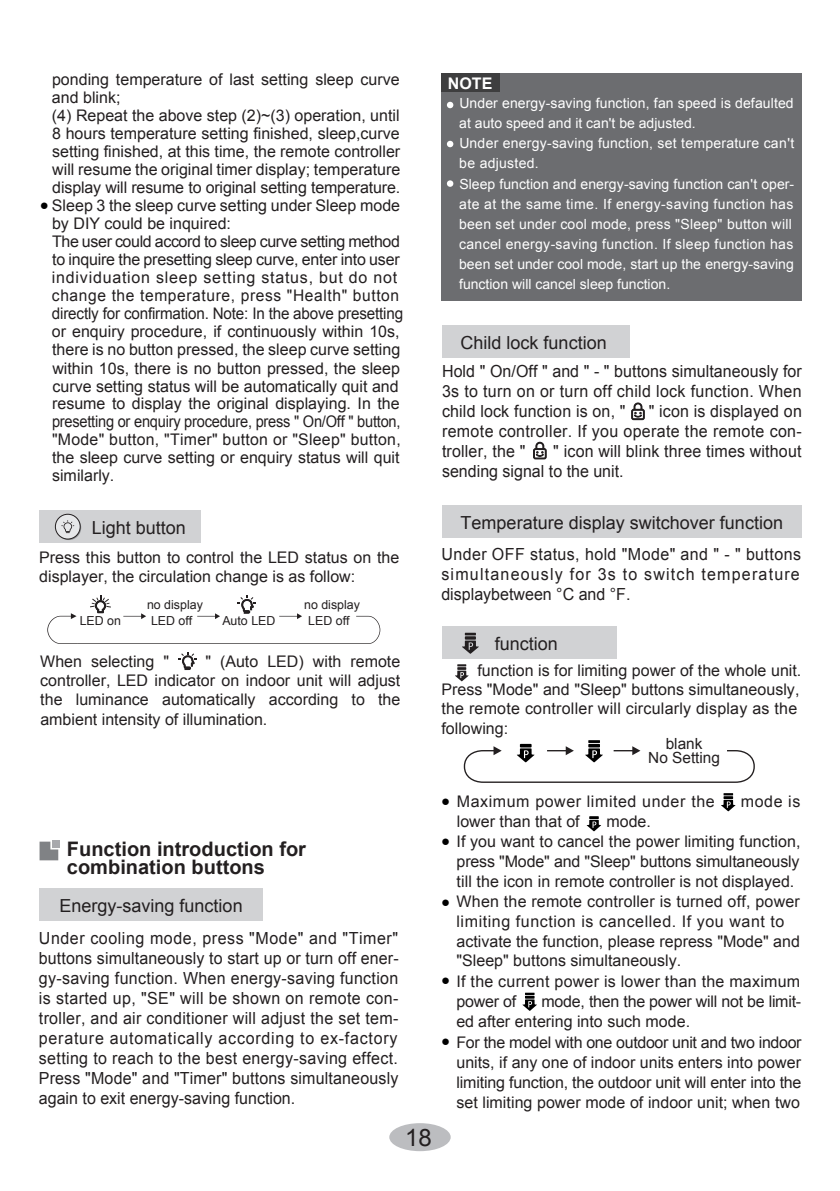
<style>
.page{position:relative;width:840px;height:1191px;background:#fff}
.page>*{position:absolute;margin:0;border:0;box-sizing:border-box;transform-origin:0 0}
.t1{font:24px "Arial";color:#231f20}
.t2{font:700 20px/18px "Arial";color:#231f20}
.t3{font:18px "Arial";color:#231f20}
.t4{font:16.6px/20px "Arial";letter-spacing:.01em;color:#231f20;text-align:justify;scale:.96 1}
.t5{font:16px/18px "Arial";color:#231f20}
.t6{font:16px "Arial";letter-spacing:.035em;color:#231f20}
.t7{font:700 16px "Arial";color:#fff}
.t8{font:15.4px/14.2px "Arial";color:#231f20;text-align:center}
.t9{font:14px/20px "Arial";letter-spacing:.015em;color:#fff}
.t10{font:12.4px "Arial";color:#231f20}
.s1{font-size:15px;color:#000}
</style>
<div class="page">
<div style="left:389px;top:1123px;width:61px;height:28px;background:#bcbdc0;border-radius:50%"></div>
<div style="left:39px;top:510px;width:161px;height:32px;background:#d1d2d4"></div>
<svg style="left:178px;top:652px;width:19px;height:18px"></svg>
<svg style="left:47px;top:595px;width:333px;height:49px"></svg>
<div style="left:39px;top:888px;width:223px;height:32px;background:#d1d2d4"></div>
<svg style="left:40px;top:841px;width:18px;height:19px"></svg>
<div style="left:52px;top:840px;width:8px;height:7px;background:#a8a9ad"></div>
<div style="left:441px;top:73px;width:359px;height:227px;background:#6c6d70"></div>
<svg style="left:447px;top:102px;width:6px;height:6px"></svg>
<svg style="left:447px;top:141px;width:6px;height:6px"></svg>
<svg style="left:446px;top:180px;width:7px;height:7px"></svg>
<div style="left:441px;top:73px;width:59px;height:19px;background:#3e3e3f"></div>
<div style="left:442px;top:326px;width:187px;height:32px;background:#d1d2d4"></div>
<svg style="left:631px;top:402px;width:13px;height:18px"></svg>
<svg style="left:533px;top:442px;width:13px;height:17px"></svg>
<div style="left:442px;top:506px;width:358px;height:32px;background:#d1d2d4"></div>
<div style="left:442px;top:626px;width:174px;height:32px;background:#d1d2d4"></div>
<svg style="left:455px;top:664px;width:13px;height:17px"></svg>
<svg style="left:462px;top:633px;width:16px;height:21px"></svg>
<svg style="left:463px;top:740px;width:292px;height:43px"></svg>
<svg style="left:721px;top:793px;width:14px;height:18px"></svg>
<svg style="left:522px;top:992px;width:14px;height:19px"></svg>
<svg style="left:586px;top:816px;width:15px;height:15px"></svg>
<svg style="left:56px;top:515px;width:25px;height:25px"></svg>
<div style="left:55px;top:514px;width:25px;height:25px;background:#e6e7e9;border-radius:50%"></div>
<div style="left:55px;top:514px;width:25px;height:25px;border:1px solid #231f20;border-radius:50%"></div>
<svg style="left:61px;top:520px;width:13px;height:13px"></svg>
<p class="t5" style="left:52px;top:70px;width:349px">ponding temperature of last setting sleep curve</p>
<p class="t5" style="left:52px;top:88px;width:70px">and blink;</p>
<p class="t5" style="left:52px;top:106px;width:349px;text-align:justify">(4) Repeat the above step (2)~(3) operation, until 8 hours temperature setting finished, sleep,curve setting finished, at this time, the remote controller will resume the original timer display; temperature display will resume to original setting temperature.</p>
<p class="t5" style="left:52px;top:214px;width:180px">by DIY could be inquired:</p>
<p class="t5" style="left:40px;top:196px;width:361px"><span class="s1">●</span> Sleep 3 the sleep curve setting under Sleep mode</p>
<p class="t5" style="left:52px;top:232px;width:352px">The user could accord to sleep curve setting method to inquire the presetting sleep curve, enter into user individuation sleep setting status, but do not change the temperature, press "Health" button directly for confirmation. Note: In the above presetting or enquiry procedure, if continuously within 10s,</p>
<p class="t5" style="left:52px;top:359px;width:350px">within 10s, there is no button pressed, the sleep curve setting status will be automatically quit and resume to display the original displaying. In the presetting or enquiry procedure, press " On/Off " button, "Mode" button, "Timer" button or "Sleep" button, the sleep curve setting or enquiry status will quit similarly.</p>
<p class="t5" style="left:52px;top:340px;width:349px">there is no button pressed, the sleep curve setting</p>
<p class="t7" style="left:447px;top:72px;width:46px">NOTE</p>
<p class="t9" style="left:459px;top:94px;width:336px">Under energy-saving function, fan speed is defaulted at auto speed and it can't be adjusted.<br>Under energy-saving function, set temperature can't be adjusted.<br>Sleep function and energy-saving function can't oper&shy;ate at the same time. If energy-saving function has been set under cool mode, press "Sleep" button will cancel energy-saving function. If sleep function has been set under cool mode, start up the energy-saving function will cancel sleep function.</p>
<p class="t3" style="left:460px;top:331px;width:148px">Child lock function</p>
<p class="t4" style="left:442px;top:362px;width:376px">Hold " On/Off " and " - " buttons simultaneously for 3s to turn on or turn off child lock function. When child lock function is on, "</p>
<p class="t4" style="left:442px;top:402px;width:376px;text-indent:206px">" icon is displayed on remote controller. If you operate the remote con&shy;troller, the "</p>
<p class="t4" style="left:442px;top:442px;width:376px;text-indent:111px">" icon will blink three times without sending signal to the unit.</p>
<p class="t3" style="left:92px;top:515px;width:96px">Light button</p>
<p class="t5" style="left:39px;top:548px;width:361px;line-height:19.2px">Press this button to control the LED status on the displayer, the circulation change is as follow:</p>
<p class="t10" style="left:80px;top:613px;width:43px">LED on</p>
<p class="t10" style="left:151px;top:613px;width:43px">LED off</p>
<p class="t10" style="left:222px;top:613px;width:55px">Auto LED</p>
<p class="t10" style="left:147px;top:596px;width:57px">no display</p>
<p class="t10" style="left:304px;top:596px;width:57px">no display</p>
<p class="t10" style="left:308px;top:613px;width:43px">LED off</p>
<p class="t5" style="left:40px;top:652px;width:361px;line-height:19.2px;text-align:justify;text-indent:165px">" (Auto LED) with remote controller, LED indicator on indoor unit will adjust the luminance automatically according to the ambient intensity of illumination.</p>
<p class="t5" style="left:40px;top:652px;width:130px">When selecting "</p>
<p class="t3" style="left:460px;top:511px;width:324px">Temperature display switchover function</p>
<p class="t4" style="left:441px;top:544px;width:376px">Under OFF status, hold "Mode" and " - " buttons simultaneously for 3s to switch temperature displaybetween °C and °F.</p>
<p class="t3" style="left:494px;top:631px;width:65px">function</p>
<p class="t5" style="left:441px;top:661px;width:361px;line-height:19.2px;text-indent:36px">function is for limiting power of the whole unit.<br>Press "Mode" and "Sleep" buttons simultaneously, the remote controller will circularly display as the following:</p>
<p class="t8" style="left:648px;top:736px;width:73px">blank<br>No Setting</p>
<p class="t2" style="left:67px;top:841px;width:240px">Function introduction for combination buttons</p>
<p class="t3" style="left:59px;top:893px;width:185px">Energy-saving function</p>
<p class="t4" style="left:39px;top:928px;width:376px">Under cooling mode, press "Mode" and "Timer" buttons simultaneously to start up or turn off ener&shy;gy-saving function. When energy-saving function is started up, "SE" will be shown on remote con&shy;troller, and air conditioner will adjust the set tem&shy;perature automatically according to ex-factory setting to reach to the best energy-saving effect.<br>Press "Mode" and "Timer" buttons simultaneously again to exit energy-saving function.</p>
<h1 class="t1" style="left:405px;top:1121px;width:28px">18</h1>
<p class="t6" style="left:441px;top:791px;width:275px"><span class="s1">●</span> Maximum power limited under the</p>
<p class="t5" style="left:740px;top:793px;width:61px">mode is</p>
<p class="t5" style="left:456px;top:813px;width:124px">lower than that of</p>
<p class="t5" style="left:606px;top:813px;width:46px">mode.</p>
<p class="t5" style="left:456px;top:852px;width:344px;line-height:20px">press "Mode" and "Sleep" buttons simultaneously till the icon in remote controller is not displayed.</p>
<p class="t5" style="left:456px;top:912px;width:345px;line-height:19.6px">limiting function is cancelled. If you want to activate the function, please repress "Mode" and "Sleep" buttons simultaneously.</p>
<p class="t5" style="left:456px;top:971px;width:345px;line-height:20px;text-indent:-15px"><span class="s1">●</span> If the current power is lower than the maximum power of</p>
<p class="t5" style="left:441px;top:833px;width:360px"><span class="s1">●</span> If you want to cancel the power limiting function,</p>
<p class="t5" style="left:441px;top:893px;width:360px"><span class="s1">●</span> When the remote controller is turned off, power</p>
<p class="t5" style="left:456px;top:991px;width:346px;line-height:20px;text-indent:85px">mode, then the power will not be limit&shy;ed after entering into such mode.</p>
<p class="t5" style="left:456px;top:1032px;width:346px;line-height:20px;text-align:justify;text-indent:-15px"><span class="s1">●</span> For the model with one outdoor unit and two indoor units, if any one of indoor units enters into power limiting function, the outdoor unit will enter into the set limiting power mode of indoor unit; when two</p>
</div>
